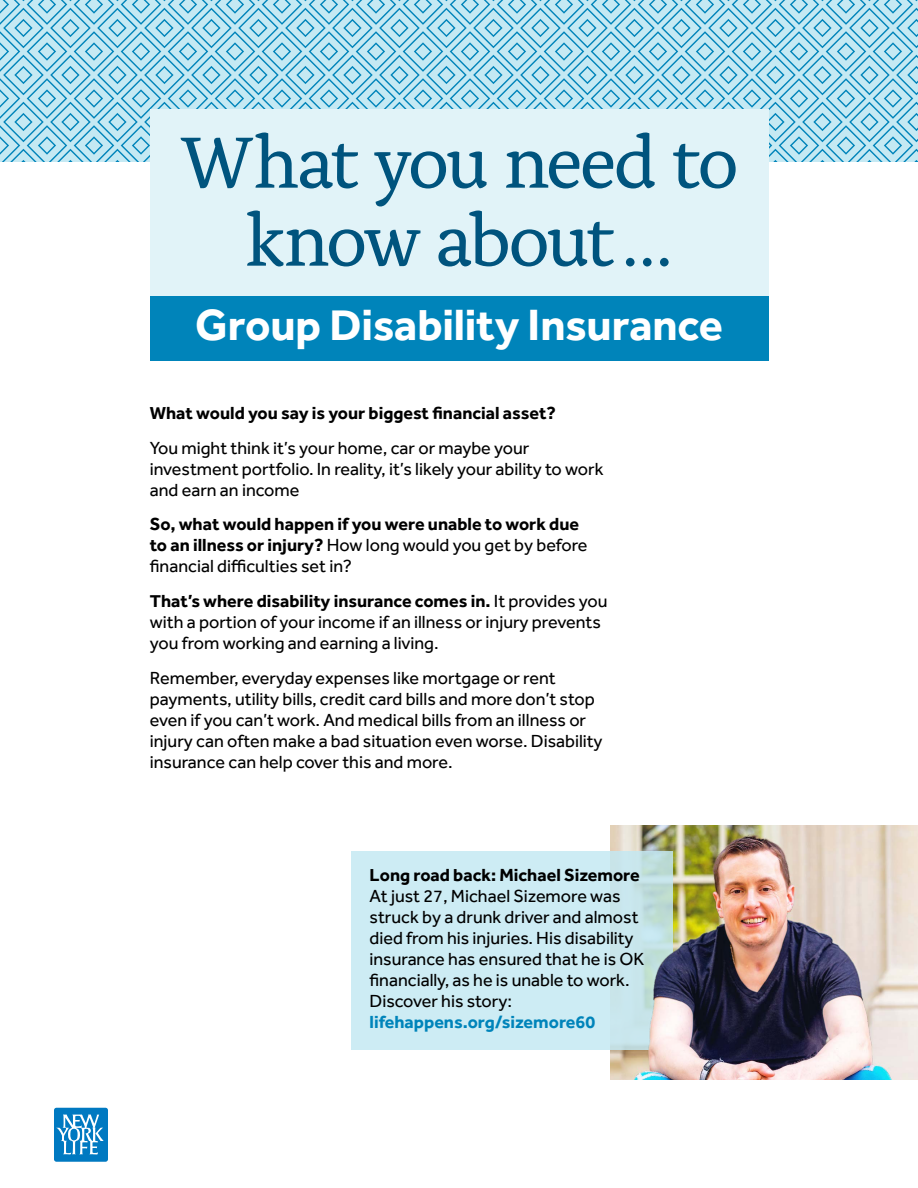
<style>
.page{position:relative;width:918px;height:1188px;background:#fff}
.page>*{position:absolute;margin:0;border:0;box-sizing:border-box;transform-origin:0 0}
.t1{font:75.9px/78px "Alda Pro";letter-spacing:-.05em;color:#00547e;text-align:center}
.t2{font:700 45px "Effra Pro";letter-spacing:-.005em;color:#fff}
.t3{font:18px/21px "Effra Pro";color:#000}
.t4{font:700 18px/21px "Effra Pro";color:#000}
.t5{font:700 18px "Effra Pro";color:#0084ba}
.s1{font-weight:400}
.s2{font-weight:700}
</style>
<div class="page">
<svg style="left:54px;top:1108px;width:54px;height:54px;background:#3695ce"></svg>
<svg style="left:0;top:0;width:918px;height:162px;background:#9dd4e7"></svg>
<div style="left:150px;top:109px;width:618px;height:252px;background:#e1f3f8"></div>
<div style="left:150px;top:296px;width:618px;height:65px;background:#0084ba"></div>
<img style="left:610px;top:826px;width:308px;height:254px">
<svg style="left:351px;top:851px;width:321px;height:199px;background:#cbe8f0"></svg>
<h1 class="t1" style="left:179px;top:118px;width:561px">What you need to know about…</h1>
<h2 class="t2" style="left:195px;top:297px;width:529px">Group Disability Insurance</h2>
<p class="t4" style="left:150px;top:403px;width:408px">What would you say is your biggest financial asset?</p>
<p class="t3" style="left:150px;top:437px;width:455px">You might think it’s your home, car or maybe your investment portfolio. In reality, it’s likely your ability to work and earn an income</p>
<p class="t4" style="left:150px;top:514px;width:439px">So, what would happen if you were unable to work due to an illness or injury? <span class="s1">How long would you get by before financial difficulties set in?</span></p>
<p class="t3" style="left:150px;top:590px;width:459px"><span class="s2">That’s where disability insurance comes in.</span> It provides you with a portion of your income if an illness or injury prevents you from working and earning a living.</p>
<p class="t3" style="left:150px;top:667px;width:454px">Remember, everyday expenses like mortgage or rent payments, utility bills, credit card bills and more don’t stop even if you can’t work. And medical bills from an illness or injury can often make a bad situation even worse. Disability insurance can help cover this and more.</p>
<p class="t4" style="left:370px;top:864px;width:272px">Long road back: Michael Sizemore</p>
<p class="t3" style="left:370px;top:885px;width:276px">At just 27, Michael Sizemore was struck by a drunk driver and almost died from his injuries. His disability insurance has ensured that he is OK financially, as he is unable to work.<br>Discover his story:</p>
<p class="t5" style="left:370px;top:1011px;width:227px">lifehappens.org/sizemore60</p>
</div>
